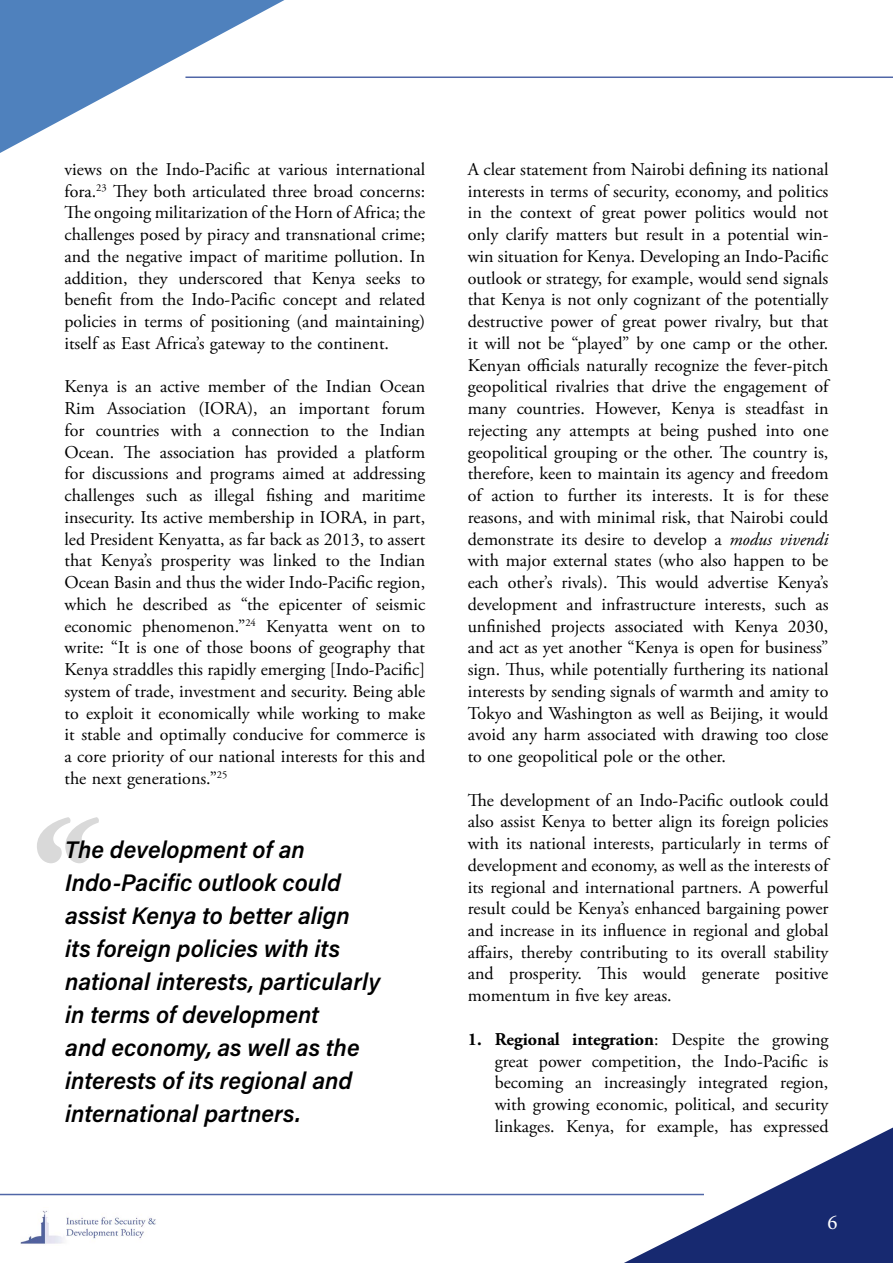
<style>
.page{position:relative;width:893px;height:1263px;background:#fff}
.page>*{position:absolute;margin:0;border:0;box-sizing:border-box;transform-origin:0 0}
.t1{font:24px/33px "Acumin Variable Concept";color:#000}
.t2{font:21px "Minion Pro";color:#fff}
.t3{font:18px/21.8px "Adobe Garamond Pro";color:#000;text-align:justify}
.s1{font-style:italic}
.s2{font-weight:700}
</style>
<div class="page">
<svg style="left:0;top:0;width:284px;height:153px"></svg>
<hr style="left:185px;top:77px;width:708px;height:1px;background:#5066a7">
<svg style="left:624px;top:1127px;width:269px;height:136px"></svg>
<hr style="left:0;top:1194px;width:704px;height:1px;background:#5066a7">
<img style="left:20px;top:1210px;width:136px;height:34px">
<svg style="left:37px;top:817px;width:62px;height:46px"></svg>
<p class="t3" style="left:64px;top:159px;width:362px">views on the Indo-Pacific at various international fora.<sup>23</sup> They both articulated three broad concerns:<br>The ongoing militarization of the Horn of Africa; the challenges posed by piracy and transnational crime; and the negative impact of maritime pollution. In addition, they underscored that Kenya seeks to benefit from the Indo-Pacific concept and related policies in terms of positioning (and maintaining) itself as East Africa’s gateway to the continent.</p>
<p class="t3" style="left:64px;top:376px;width:362px">Kenya is an active member of the Indian Ocean Rim Association (IORA), an important forum for countries with a connection to the Indian Ocean. The association has provided a platform for discussions and programs aimed at addressing challenges such as illegal fishing and maritime insecurity. Its active membership in IORA, in part, led President Kenyatta, as far back as 2013, to assert that Kenya’s prosperity was linked to the Indian Ocean Basin and thus the wider Indo-Pacific region, which he described as “the epicenter of seismic economic phenomenon.”<sup>24</sup> Kenyatta went on to write: “It is one of those boons of geography that Kenya straddles this rapidly emerging [Indo-Pacific] system of trade, investment and security. Being able to exploit it economically while working to make it stable and optimally conducive for commerce is a core priority of our national interests for this and the next generations.”<sup>25</sup></p>
<p class="t1" style="left:65px;top:832px;width:317px">The development of an<br>Indo-Pacific outlook could assist Kenya to better align its foreign policies with its national interests, particularly in terms of development<br>and economy, as well as the interests of its regional and international partners.</p>
<p class="t3" style="left:468px;top:159px;width:364px">A clear statement from Nairobi defining its national interests in terms of security, economy, and politics in the context of great power politics would not only clarify matters but result in a potential win&shy;win situation for Kenya. Developing an Indo-Pacific outlook or strategy, for example, would send signals that Kenya is not only cognizant of the potentially destructive power of great power rivalry, but that it will not be “played” by one camp or the other.<br>Kenyan officials naturally recognize the fever-pitch geopolitical rivalries that drive the engagement of many countries. However, Kenya is steadfast in rejecting any attempts at being pushed into one geopolitical grouping or the other. The country is, therefore, keen to maintain its agency and freedom of action to further its interests. It is for these reasons, and with minimal risk, that Nairobi could demonstrate its desire to develop a <span class="s1">modus vivendi </span>with major external states (who also happen to be each other’s rivals). This would advertise Kenya’s development and infrastructure interests, such as unfinished projects associated with Kenya 2030, and act as yet another “Kenya is open for business” sign. Thus, while potentially furthering its national interests by sending signals of warmth and amity to Tokyo and Washington as well as Beijing, it would avoid any harm associated with drawing too close to one geopolitical pole or the other.</p>
<p class="t3" style="left:468px;top:789px;width:364px">The development of an Indo-Pacific outlook could also assist Kenya to better align its foreign policies with its national interests, particularly in terms of development and economy, as well as the interests of its regional and international partners. A powerful result could be Kenya’s enhanced bargaining power and increase in its influence in regional and global affairs, thereby contributing to its overall stability and prosperity. This would generate positive momentum in five key areas.</p>
<p class="t3" style="left:495px;top:1029px;width:335px;text-indent:-27px"><span class="s2">1. Regional integration</span>: Despite the growing great power competition, the Indo-Pacific is becoming an increasingly integrated region, with growing economic, political, and security linkages. Kenya, for example, has expressed</p>
<p class="t2" style="left:827px;top:1208px;width:12px">6</p>
</div>
